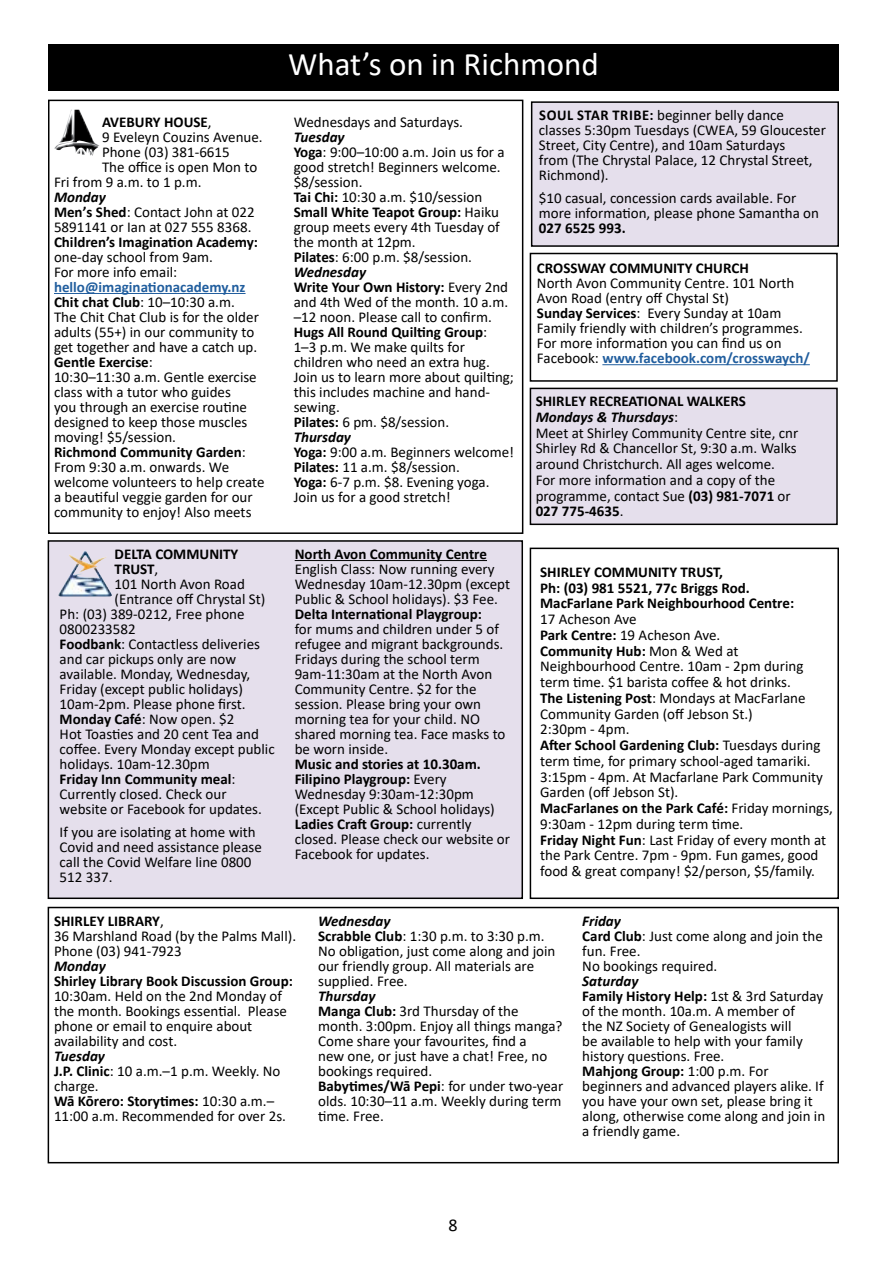
<style>
.page{position:relative;width:893px;height:1263px;background:#fff}
.page>*{position:absolute;margin:0;border:0;box-sizing:border-box;transform-origin:0 0}
.t1{font:33px "Calibri";color:#fff}
.t2{font:18px "Calibri";color:#000}
.t3{font:15px/15px "Calibri";color:#000}
.t4{font:700 15px/15.8px "Calibri";color:#000}
.t5{font:italic 700 15px "Calibri";color:#000}
.s1{font-weight:400}
.s2{font-weight:700;font-style:italic}
.s3{font-weight:700}
.s4{font-weight:700;color:#215e9e}
</style>
<div class="page">
<div style="left:530px;top:388px;width:307px;height:136px;background:#e5dfec"></div>
<div style="left:530px;top:388px;width:308px;height:137px;border:2px solid #000"></div>
<div style="left:532px;top:102px;width:306px;height:144px;background:#e5dfec"></div>
<div style="left:531px;top:101px;width:308px;height:146px;border:2px solid #000"></div>
<div style="left:48px;top:44px;width:791px;height:47px;background:#000"></div>
<hr style="left:54px;top:293px;width:192px;height:1px;background:#215e9e">
<div style="left:48px;top:100px;width:475px;height:434px;border:2px solid #000"></div>
<div style="left:48px;top:907px;width:791px;height:256px;border:2px solid #000"></div>
<div style="left:48px;top:541px;width:474px;height:357px;background:#e5dfec"></div>
<div style="left:48px;top:540px;width:475px;height:359px;border:2px solid #000"></div>
<img style="left:69px;top:551px;width:28px;height:22px">
<img style="left:54px;top:110px;width:45px;height:45px">
<hr style="left:602px;top:364px;width:208px;height:1px;background:#215e9e">
<div style="left:530px;top:253px;width:308px;height:129px;border:2px solid #000"></div>
<hr style="left:295px;top:560px;width:192px;height:1px;background:#000">
<div style="left:530px;top:548px;width:309px;height:351px;border:2px solid #000"></div>
<p class="t4" style="left:102px;top:114px;width:111px">AVEBURY HOUSE<span class="s1">,</span></p>
<p class="t3" style="left:102px;top:129px;width:162px">9 Eveleyn Couzins Avenue.</p>
<p class="t3" style="left:102px;top:144px;width:129px">Phone (03) 381-6615</p>
<p class="t3" style="left:102px;top:159px;width:157px">The office is open Mon to</p>
<p class="t3" style="left:54px;top:174px;width:149px">Fri from 9 a.m. to 1 p.m.</p>
<p class="t3" style="left:54px;top:189px;width:202px"><span class="s2">Monday<br></span><span class="s3">Men’s Shed</span>: Contact John at 022<br>5891141 or Ian at 027 555 8368.</p>
<p class="t4" style="left:54px;top:234px;width:206px">Children’s Imagination Academy:</p>
<p class="t3" style="left:54px;top:249px;width:160px">one-day school from 9am.<br>For more info email:</p>
<p class="t3" style="left:54px;top:279px;width:212px"><span class="s4">hello@imaginationacademy.nz<br></span><span class="s3">Chit chat Club</span>: 10–10:30 a.m.<br>The Chit Chat Club is for the older adults (55+) in our community to get together and have a catch up.<br><span class="s3">Gentle Exercise</span>:<br>10:30–11:30 a.m. Gentle exercise class with a tutor who guides<br>you through an exercise routine designed to keep those muscles moving! $5/session.<br><span class="s3">Richmond Community Garden</span>:<br>From 9:30 a.m. onwards. We welcome volunteers to help create a beautiful veggie garden for our community to enjoy! Also meets</p>
<p class="t4" style="left:115px;top:546px;width:125px">DELTA COMMUNITY</p>
<p class="t4" style="left:115px;top:561px;width:45px">TRUST<span class="s1">,</span></p>
<p class="t3" style="left:115px;top:576px;width:132px">101 North Avon Road</p>
<p class="t3" style="left:115px;top:591px;width:152px">(Entrance off Chrystal St)</p>
<p class="t3" style="left:60px;top:606px;width:186px">Ph: (03) 389-0212, Free phone</p>
<p class="t3" style="left:60px;top:621px;width:78px">0800233582</p>
<p class="t3" style="left:60px;top:636px;width:202px"><span class="s3">Foodbank</span>: Contactless deliveries</p>
<p class="t3" style="left:60px;top:651px;width:178px">and car pickups only are now</p>
<p class="t3" style="left:60px;top:666px;width:192px">available. Monday, Wednesday,</p>
<p class="t3" style="left:60px;top:681px;width:185px">Friday (except public holidays)</p>
<p class="t3" style="left:60px;top:696px;width:187px">10am-2pm. Please phone first.</p>
<p class="t3" style="left:60px;top:711px;width:176px"><span class="s3">Monday Café</span>: Now open. $2</p>
<p class="t3" style="left:60px;top:726px;width:201px">Hot Toasties and 20 cent Tea and</p>
<p class="t3" style="left:60px;top:741px;width:217px">coffee. Every Monday except public</p>
<p class="t3" style="left:60px;top:756px;width:152px">holidays. 10am-12.30pm</p>
<p class="t4" style="left:60px;top:771px;width:177px">Friday Inn Community meal<span class="s1">:</span></p>
<p class="t3" style="left:60px;top:786px;width:168px">Currently closed. Check our</p>
<p class="t3" style="left:60px;top:801px;width:204px">website or Facebook for updates.</p>
<p class="t3" style="left:60px;top:824px;width:204px">If you are isolating at home with<br>Covid and need assistance please call the Covid Welfare line 0800<br>512 337.</p>
<h1 class="t1" style="left:288px;top:42px;width:312px">What’s on in Richmond</h1>
<p class="t3" style="left:294px;top:114px;width:171px">Wednesdays and Saturdays.</p>
<p class="t3" style="left:294px;top:129px;width:222px"><span class="s2">Tuesday<br></span><span class="s3">Yoga</span>: 9:00–10:00 a.m. Join us for a good stretch! Beginners welcome. $8/session.<br><span class="s3">Tai Chi:</span> 10:30 a.m. $10/session<br><span class="s3">Small White Teapot Group:</span> Haiku group meets every 4th Tuesday of the month at 12pm.<br><span class="s3">Pilates</span>: 6:00 p.m. $8/session.<br><span class="s2">Wednesday<br></span><span class="s3">Write Your Own History:</span> Every 2nd and 4th Wed of the month. 10 a.m. –12 noon. Please call to confirm.<br><span class="s3">Hugs All Round Quilting Group</span>:<br>1–3 p.m. We make quilts for children who need an extra hug.<br>Join us to learn more about quilting; this includes machine and hand&shy;sewing.<br><span class="s3">Pilates:</span> 6 pm. $8/session.<br><span class="s2">Thursday<br></span><span class="s3">Yoga:</span> 9:00 a.m. Beginners welcome!<br><span class="s3">Pilates:</span> 11 a.m. $8/session.<br><span class="s3">Yoga:</span> 6-7 p.m. $8. Evening yoga.<br>Join us for a good stretch!</p>
<p class="t4" style="left:295px;top:546px;width:194px">North Avon Community Centre</p>
<p class="t3" style="left:295px;top:561px;width:217px">English Class: Now running every<br>Wednesday 10am-12.30pm (except<br>Public &amp; School holidays). $3 Fee.</p>
<p class="t4" style="left:295px;top:606px;width:189px">Delta International Playgroup:</p>
<p class="t3" style="left:295px;top:621px;width:212px">for mums and children under 5 of refugee and migrant backgrounds.<br>Fridays during the school term<br>9am-11:30am at the North Avon<br>Community Centre. $2 for the session. Please bring your own morning tea for your child. NO shared morning tea. Face masks to be worn inside.</p>
<p class="t3" style="left:295px;top:756px;width:217px"><span class="s3">Music and stories at 10.30am.<br>Filipino Playgroup:</span> Every<br>Wednesday 9:30am-12:30pm (Except Public &amp; School holidays)<br><span class="s3">Ladies Craft Group:</span> currently closed. Please check our website or<br>Facebook for updates.</p>
<p class="t3" style="left:539px;top:107px;width:289px"><span class="s3">SOUL STAR TRIBE:</span> beginner belly dance classes 5:30pm Tuesdays (CWEA, 59 Gloucester Street, City Centre), and 10am Saturdays<br>from (The Chrystal Palace, 12 Chrystal Street, Richmond).</p>
<p class="t3" style="left:539px;top:191px;width:282px">$10 casual, concession cards available. For more information, please phone Samantha on</p>
<p class="t4" style="left:539px;top:220px;width:88px">027 6525 993.</p>
<p class="t4" style="left:537px;top:260px;width:213px">CROSSWAY COMMUNITY CHURCH</p>
<p class="t3" style="left:537px;top:275px;width:274px">North Avon Community Centre. 101 North Avon Road (entry off Chystal St)<br><span class="s3">Sunday Services</span>: Every Sunday at 10am Family friendly with children’s programmes.<br>For more information you can find us on Facebook: <span class="s4">www.facebook.com/crosswaych/</span></p>
<p class="t3" style="left:536px;top:393px;width:264px;line-height:15.8px"><span class="s3">SHIRLEY RECREATIONAL WALKERS </span><span class="s2">Mondays &amp; Thursdays</span>:<br>Meet at Shirley Community Centre site, cnr Shirley Rd &amp; Chancellor St, 9:30 a.m. Walks around Christchurch. All ages welcome.<br>For more information and a copy of the programme, contact Sue <span class="s3">(03) 981-7071</span> or <span class="s3">027 775-4635</span>.</p>
<p class="t4" style="left:540px;top:564px;width:255px">SHIRLEY COMMUNITY TRUST,<br>Ph: (03) 981 5521, 77c Briggs Rod.<br>MacFarlane Park Neighbourhood Centre:</p>
<p class="t3" style="left:540px;top:611px;width:294px;line-height:15.8px">17 Acheson Ave<br><span class="s3">Park Centre:</span> 19 Acheson Ave.<br><span class="s3">Community Hub:</span> Mon &amp; Wed at Neighbourhood Centre. 10am - 2pm during term time. $1 barista coffee &amp; hot drinks.<br><span class="s3">The Listening Post</span>: Mondays at MacFarlane Community Garden (off Jebson St.)<br>2:30pm - 4pm.<br><span class="s3">After School Gardening Club:</span> Tuesdays during term time, for primary school-aged tamariki.<br>3:15pm - 4pm. At Macfarlane Park Community Garden (off Jebson St).<br><span class="s3">MacFarlanes on the Park Café:</span> Friday mornings, 9:30am - 12pm during term time.<br><span class="s3">Friday Night Fun</span>: Last Friday of every month at the Park Centre. 7pm - 9pm. Fun games, good food &amp; great company! $2/person, $5/family.</p>
<p class="t3" style="left:54px;top:913px;width:244px"><span class="s3">SHIRLEY LIBRARY</span>,<br>36 Marshland Road (by the Palms Mall).<br>Phone (03) 941-7923</p>
<p class="t5" style="left:54px;top:955px;width:53px">Monday</p>
<p class="t4" style="left:54px;top:972px;width:240px">Shirley Library Book Discussion Group:</p>
<p class="t3" style="left:54px;top:988px;width:235px">10:30am. Held on the 2nd Monday of the month. Bookings essential. Please phone or email to enquire about availability and cost.</p>
<p class="t3" style="left:54px;top:1048px;width:233px"><span class="s2">Tuesday<br></span><span class="s3">J.P. Clinic</span>: 10 a.m.–1 p.m. Weekly. No charge.<br><span class="s3">Wā Kōrero: Storytimes:</span> 10:30 a.m.–<br>11:00 a.m. Recommended for over 2s.</p>
<p class="t3" style="left:318px;top:913px;width:239px"><span class="s2">Wednesday<br></span><span class="s3">Scrabble Club</span>: 1:30 p.m. to 3:30 p.m.<br>No obligation, just come along and join our friendly group. All materials are supplied. Free.</p>
<p class="t3" style="left:318px;top:988px;width:247px"><span class="s2">Thursday<br></span><span class="s3">Manga Club:</span> 3rd Thursday of the month. 3:00pm. Enjoy all things manga?<br>Come share your favourites, find a<br>new one, or just have a chat! Free, no bookings required.<br><span class="s3">Babytimes/Wā Pepi</span>: for under two-year olds. 10:30–11 a.m. Weekly during term time. Free.</p>
<p class="t3" style="left:582px;top:913px;width:242px"><span class="s2">Friday<br></span><span class="s3">Card Club</span>: Just come along and join the fun. Free.<br>No bookings required.</p>
<p class="t3" style="left:582px;top:973px;width:244px"><span class="s2">Saturday<br></span><span class="s3">Family History Help:</span> 1st &amp; 3rd Saturday of the month. 10a.m. A member of<br>the NZ Society of Genealogists will<br>be available to help with your family history questions. Free.<br><span class="s3">Mahjong Group:</span> 1:00 p.m. For beginners and advanced players alike. If you have your own set, please bring it along, otherwise come along and join in a friendly game.</p>
<p class="t2" style="left:448px;top:1212px;width:11px">8</p>
</div>
